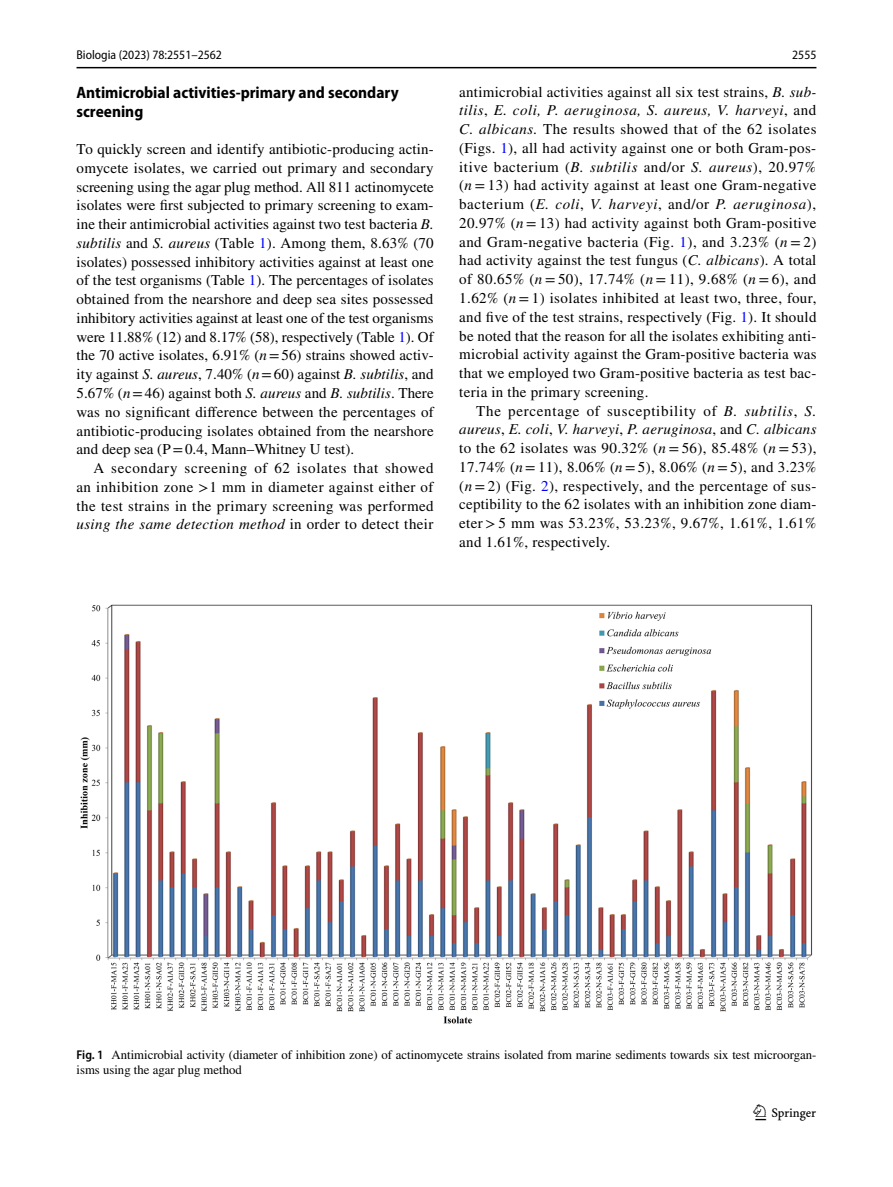
<style>
.page{position:relative;width:893px;height:1187px;background:#fff}
.page>*{position:absolute;margin:0;border:0;box-sizing:border-box;transform-origin:0 0}
.t1{font:22.5px "Springnew Regular 3";color:#000}
.t2{font:700 semi-condensed 16.5px/18.8px "Myriad Pro";color:#000}
.t3{font:15px/18.8px "STIX";letter-spacing:.02em;color:#000;text-align:justify}
.t4{font:12.75px/15px "STIX";color:#000}
.t5{font:semi-condensed 12.75px "Myriad Pro";color:#000}
.s1{font-style:italic}
.s2{color:#00f}
.s3{font-family:"Myriad Pro";font-weight:600;font-stretch:semi-condensed}
</style>
<div class="page">
<hr style="left:77px;top:67px;width:739px;height:1px;background:#000">
<img style="left:81px;top:604px;width:731px;height:419px">
<p class="t5" style="left:77px;top:48px;width:147px">Biologia (2023) 78:2551–2562</p>
<p class="t5" style="left:792px;top:48px;width:26px">2555</p>
<p class="t2" style="left:77px;top:83px;width:324px">Antimicrobial activities‑primary and secondary screening</p>
<p class="t3" style="left:77px;top:141px;width:359px">To quickly screen and identify antibiotic-producing actin&shy;omycete isolates, we carried out primary and secondary screening using the agar plug method. All 811 actinomycete isolates were first subjected to primary screening to exam&shy;ine their antimicrobial activities against two test bacteria <span class="s1">B. subtilis</span> and <span class="s1">S. aureus</span> (Table <span class="s2">1</span>). Among them, 8.63% (70 isolates) possessed inhibitory activities against at least one of the test organisms (Table <span class="s2">1</span>). The percentages of isolates obtained from the nearshore and deep sea sites possessed inhibitory activities against at least one of the test organisms were 11.88% (12) and 8.17% (58), respectively (Table <span class="s2">1</span>). Of the 70 active isolates, 6.91% (<span class="s1">n</span>=56) strains showed activ&shy;ity against <span class="s1">S. aureus</span>, 7.40% (<span class="s1">n</span>=60) against <span class="s1">B. subtilis</span>, and 5.67% (<span class="s1">n</span>=46) against both <span class="s1">S. aureus</span> and <span class="s1">B. subtilis</span>. There was no significant difference between the percentages of antibiotic-producing isolates obtained from the nearshore and deep sea (P=0.4, Mann–Whitney U test).</p>
<p class="t3" style="left:77px;top:459px;width:359px;text-indent:17px">A secondary screening of 62 isolates that showed an inhibition zone &gt;1 mm in diameter against either of the test strains in the primary screening was performed <span class="s1">using the same detection method</span> in order to detect their</p>
<p class="t3" style="left:459px;top:83px;width:359px">antimicrobial activities against all six test strains, <span class="s1">B. sub&shy;tilis</span>, <span class="s1">E. coli, P. aeruginosa, S. aureus, V. harveyi</span>, and <span class="s1">C. albicans.</span> The results showed that of the 62 isolates (Figs. <span class="s2">1</span>), all had activity against one or both Gram-pos&shy;itive bacterium (<span class="s1">B. subtilis</span> and/or <span class="s1">S. aureus</span>), 20.97% (<span class="s1">n</span> = 13) had activity against at least one Gram-negative bacterium (<span class="s1">E. coli</span>, <span class="s1">V. harveyi</span>, and/or <span class="s1">P. aeruginosa</span>), 20.97% (<span class="s1">n</span>= 13) had activity against both Gram-positive and Gram-negative bacteria (Fig. <span class="s2">1</span>), and 3.23% (<span class="s1">n</span> = 2) had activity against the test fungus (<span class="s1">C. albicans</span>). A total of 80.65% (<span class="s1">n</span> = 50), 17.74% (<span class="s1">n</span> = 11), 9.68% (<span class="s1">n</span> = 6), and 1.62% (<span class="s1">n</span> = 1) isolates inhibited at least two, three, four, and five of the test strains, respectively (Fig. <span class="s2">1</span>). It should be noted that the reason for all the isolates exhibiting anti&shy;microbial activity against the Gram-positive bacteria was that we employed two Gram-positive bacteria as test bac&shy;teria in the primary screening.</p>
<p class="t3" style="left:459px;top:402px;width:359px;text-indent:17px">The percentage of susceptibility of <span class="s1">B. subtilis</span>, <span class="s1">S. aureus</span>, <span class="s1">E. coli</span>, <span class="s1">V. harveyi</span>, <span class="s1">P. aeruginosa</span>, and <span class="s1">C. albicans </span>to the 62 isolates was 90.32% (<span class="s1">n</span> = 56), 85.48% (<span class="s1">n</span> = 53), 17.74% (<span class="s1">n</span>=11), 8.06% (<span class="s1">n</span>=5), 8.06% (<span class="s1">n</span>=5), and 3.23% (<span class="s1">n</span> = 2) (Fig. <span class="s2">2</span>), respectively, and the percentage of sus&shy;ceptibility to the 62 isolates with an inhibition zone diam&shy;eter &gt; 5 mm was 53.23%, 53.23%, 9.67%, 1.61%, 1.61% and 1.61%, respectively.</p>
<p class="t4" style="left:77px;top:1047px;width:741px"><span class="s3">Fig. 1</span> Antimicrobial activity (diameter of inhibition zone) of actinomycete strains isolated from marine sediments towards six test microorgan&shy;isms using the agar plug method</p>
<h1 class="t1" style="left:755px;top:1104px;width:62px">1 3</h1>
</div>
